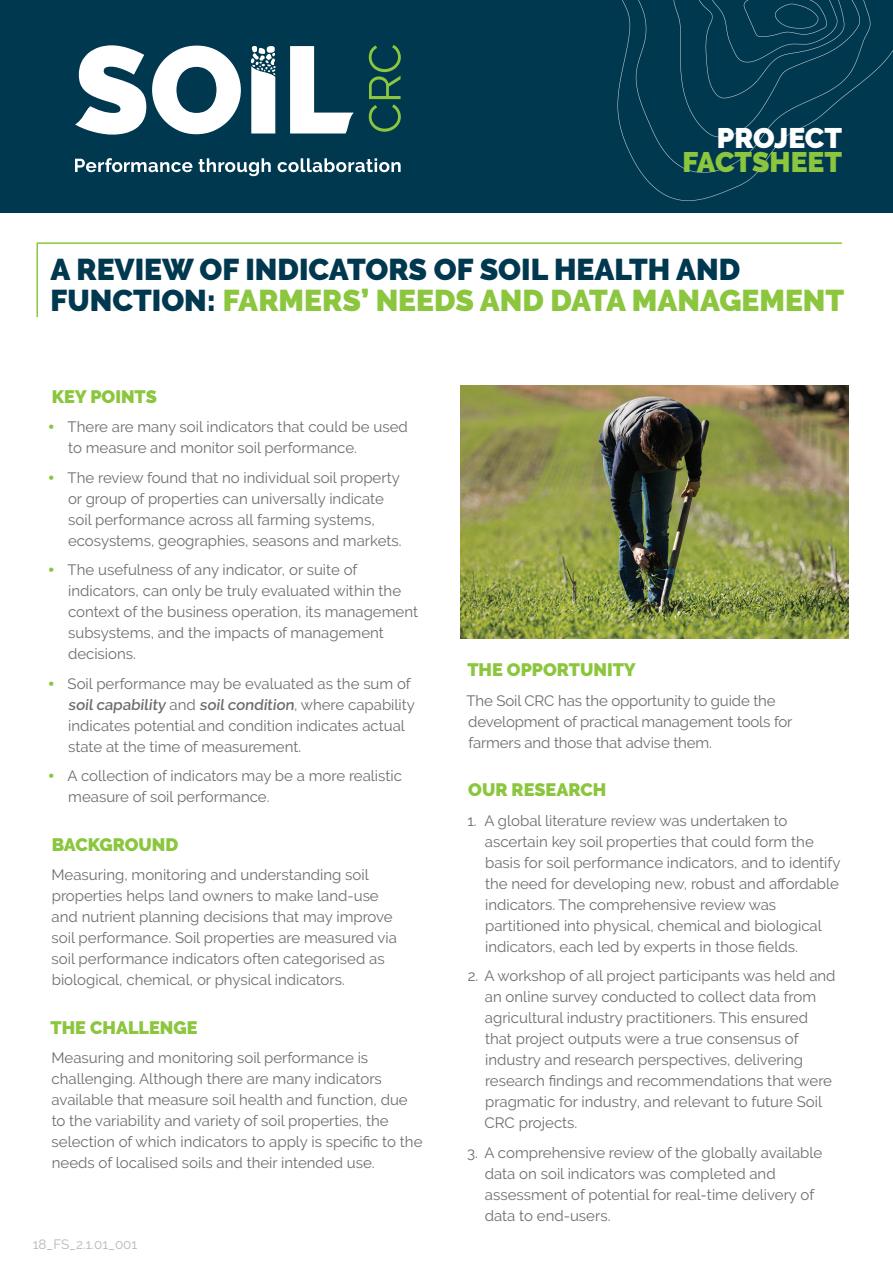
<style>
.page{position:relative;width:893px;height:1263px;background:#fff}
.page>*{position:absolute;margin:0;border:0;box-sizing:border-box;transform-origin:0 0}
.t1{font:900 30px/31.5px "Raleway";color:#00384f}
.t2{font:900 28.2px "Raleway";color:#8bc63e}
.t3{font:900 28.2px "Raleway";letter-spacing:-.005em;color:#fff}
.t4{font:900 18px "Raleway";color:#8bc63e}
.t5{font:15px/21px "Raleway";color:#6c6d70}
.t6{font:13.5px "Raleway";color:#b6b7bb}
.s1{color:#8bc63e}
.s2{font-size:24px;color:#8bc63e}
.s3{font-weight:600}
</style>
<div class="page">
<div style="left:0;top:0;width:893px;height:213px;background:#00384f"></div>
<svg style="left:152px;top:46px;width:89px;height:88px"></svg>
<svg style="left:290px;top:46px;width:64px;height:87px"></svg>
<svg style="left:75px;top:45px;width:71px;height:90px"></svg>
<svg style="left:369px;top:45px;width:32px;height:87px"></svg>
<svg style="left:251px;top:46px;width:25px;height:87px;background:#ccd7dc"></svg>
<svg style="left:75px;top:158px;width:117px;height:14px"></svg>
<svg style="left:198px;top:158px;width:73px;height:18px"></svg>
<svg style="left:278px;top:158px;width:123px;height:14px"></svg>
<img style="left:617px;top:0;width:276px;height:201px">
<svg style="left:36px;top:242px;width:806px;height:76px"></svg>
<img style="left:460px;top:386px;width:389px;height:253px">
<h2 class="t3" style="left:717px;top:122px;width:127px">PROJECT</h2>
<h2 class="t2" style="left:682px;top:145px;width:161px">FACTSHEET</h2>
<h1 class="t1" style="left:51px;top:253px;width:795px">A REVIEW OF INDICATORS OF SOIL HEALTH AND<br>FUNCTION: <span class="s1">FARMERS’ NEEDS AND DATA MANAGEMENT</span></h1>
<p class="t4" style="left:52px;top:386px;width:107px">KEY POINTS</p>
<p class="t5" style="left:68px;top:416px;width:341px;text-indent:-21px"><span class="s2">•</span> There are many soil indicators that could be used to measure and monitor soil performance.</p>
<p class="t5" style="left:68px;top:467px;width:335px;text-indent:-21px"><span class="s2">•</span> The review found that no individual soil property or group of properties can universally indicate soil performance across all farming systems, ecosystems, geographies, seasons and markets.</p>
<p class="t5" style="left:68px;top:559px;width:352px;text-indent:-21px"><span class="s2">•</span> The usefulness of any indicator, or suite of indicators, can only be truly evaluated within the context of the business operation, its management subsystems, and the impacts of management decisions.</p>
<p class="t5" style="left:68px;top:673px;width:348px;text-indent:-21px"><span class="s2">•</span> Soil performance may be evaluated as the sum of <span class="s3">soil capability</span> and <span class="s3">soil condition</span>, where capability indicates potential and condition indicates actual state at the time of measurement.</p>
<p class="t5" style="left:68px;top:765px;width:335px;text-indent:-21px"><span class="s2">•</span> A collection of indicators may be a more realistic measure of soil performance.</p>
<p class="t4" style="left:52px;top:834px;width:128px">BACKGROUND</p>
<p class="t5" style="left:52px;top:865px;width:347px">Measuring, monitoring and understanding soil properties helps land owners to make land-use and nutrient planning decisions that may improve soil performance. Soil properties are measured via soil performance indicators often categorised as biological, chemical, or physical indicators.</p>
<p class="t4" style="left:51px;top:1017px;width:148px">THE CHALLENGE</p>
<p class="t5" style="left:52px;top:1048px;width:372px">Measuring and monitoring soil performance is challenging. Although there are many indicators available that measure soil health and function, due to the variability and variety of soil properties, the selection of which indicators to apply is specific to the needs of localised soils and their intended use.</p>
<p class="t6" style="left:33px;top:1236px;width:106px">18_FS_2.1.01_001</p>
<p class="t4" style="left:467px;top:659px;width:170px">THE OPPORTUNITY</p>
<p class="t5" style="left:467px;top:690px;width:327px">The Soil CRC has the opportunity to guide the development of practical management tools for farmers and those that advise them.</p>
<p class="t4" style="left:468px;top:779px;width:140px">OUR RESEARCH</p>
<p class="t5" style="left:485px;top:810px;width:357px;text-indent:-17px">1. A global literature review was undertaken to ascertain key soil properties that could form the basis for soil performance indicators, and to identify the need for developing new, robust and affordable indicators. The comprehensive review was partitioned into physical, chemical and biological indicators, each led by experts in those fields.</p>
<p class="t5" style="left:485px;top:965px;width:353px;text-indent:-17px">2. A workshop of all project participants was held and an online survey conducted to collect data from agricultural industry practitioners. This ensured that project outputs were a true consensus of industry and research perspectives, delivering research findings and recommendations that were pragmatic for industry, and relevant to future Soil CRC projects.</p>
<p class="t5" style="left:485px;top:1142px;width:339px;text-indent:-18px">3. A comprehensive review of the globally available data on soil indicators was completed and assessment of potential for real-time delivery of data to end-users.</p>
</div>
